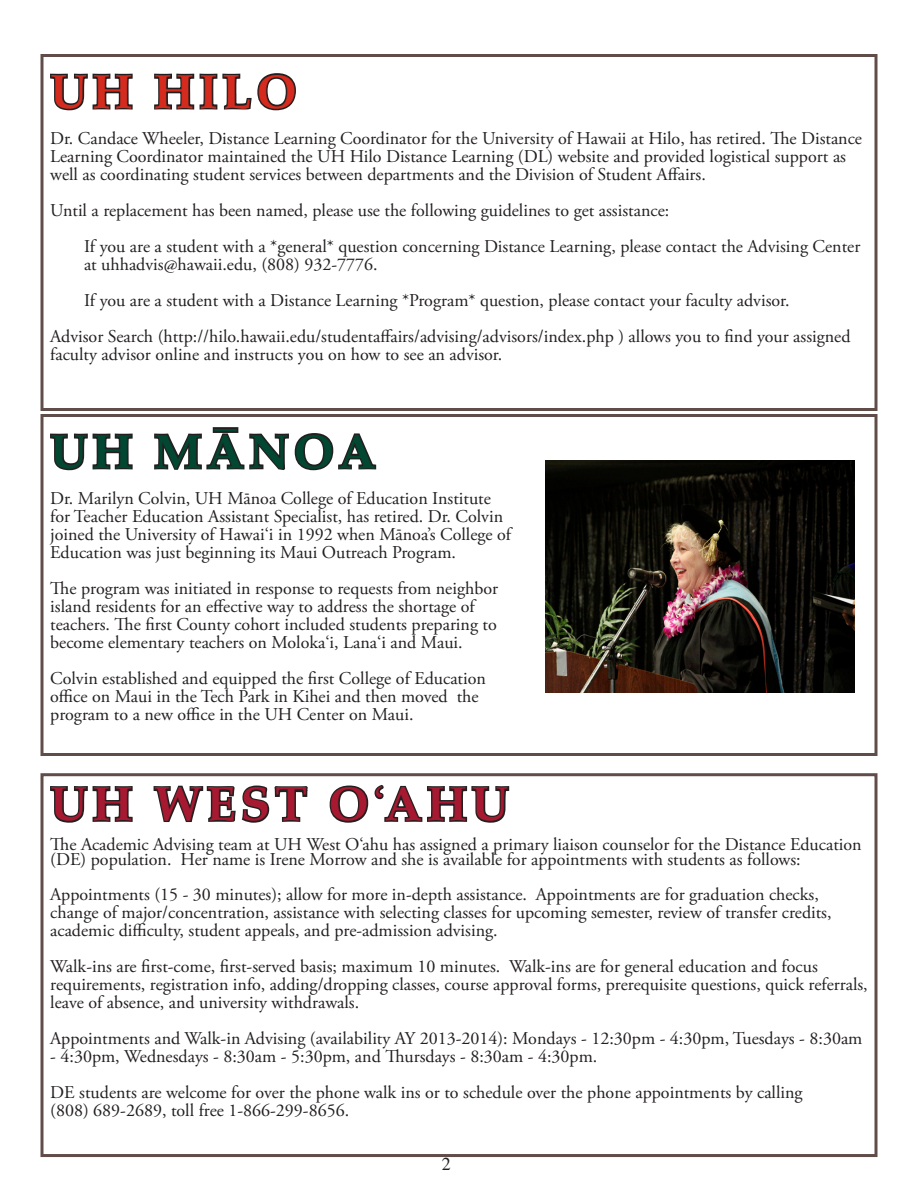
<style>
.page{position:relative;width:918px;height:1188px;background:#fff}
.page>*{position:absolute;margin:0;border:0;box-sizing:border-box;transform-origin:0 0}
.t1{font:700 48px "HI Piilani";letter-spacing:.1em;color:#a71930}
.t2{font:700 48px "HI Piilani";letter-spacing:.1em;color:#024731}
.t3{font:700 48px "HI Piilani";letter-spacing:.1em;color:#d52b1e}
.t4{font:18px/18px "Adobe Garamond Pro";color:#231f20}
.t5{font:18px "Times";color:#231f20}
.s1{font-family:"Adobe Garamond Pro";font-weight:400}
</style>
<div class="page">
<svg style="left:50px;top:786px;width:38px;height:37px"></svg>
<svg style="left:196px;top:785px;width:112px;height:38px"></svg>
<svg style="left:329px;top:785px;width:94px;height:38px"></svg>
<svg style="left:427px;top:786px;width:41px;height:36px"></svg>
<svg style="left:471px;top:786px;width:39px;height:37px"></svg>
<div style="left:40px;top:773px;width:838px;height:384px;border:3px solid #604c48"></div>
<svg style="left:50px;top:73px;width:38px;height:38px"></svg>
<svg style="left:153px;top:773px;width:43px;height:49px"></svg>
<div style="left:40px;top:54px;width:838px;height:357px;border:3px solid #604c48"></div>
<svg style="left:48px;top:407px;width:41px;height:64px"></svg>
<svg style="left:91px;top:54px;width:43px;height:1103px"></svg>
<svg style="left:153px;top:54px;width:225px;height:417px"></svg>
<div style="left:40px;top:414px;width:838px;height:342px;border:3px solid #604c48"></div>
<img style="left:545px;top:460px;width:310px;height:233px">
<p class="t3" style="left:50px;top:64px;width:248px">UH HILO</p>
<p class="t4" style="left:50px;top:130px;width:813px">Dr. Candace Wheeler, Distance Learning Coordinator for the University of Hawaii at Hilo, has retired. The Distance<br>Learning Coordinator maintained the UH Hilo Distance Learning (DL) website and provided logistical support as well as coordinating student services between departments and the Division of Student Affairs.</p>
<p class="t4" style="left:50px;top:202px;width:621px">Until a replacement has been named, please use the following guidelines to get assistance:</p>
<p class="t4" style="left:84px;top:238px;width:778px">If you are a student with a *general* question concerning Distance Learning, please contact the Advising Center at uhhadvis@hawaii.edu, (808) 932-7776.</p>
<p class="t4" style="left:84px;top:292px;width:707px">If you are a student with a Distance Learning *Program* question, please contact your faculty advisor.</p>
<p class="t4" style="left:50px;top:328px;width:802px">Advisor Search (http://hilo.hawaii.edu/studentaffairs/advising/advisors/index.php ) allows you to find your assigned faculty advisor online and instructs you on how to see an advisor.</p>
<p class="t2" style="left:50px;top:424px;width:327px">UH MÄNOA</p>
<p class="t4" style="left:50px;top:490px;width:462px">Dr. Marilyn Colvin, UH Mānoa College of Education Institute for Teacher Education Assistant Specialist, has retired. Dr. Colvin joined the University of Hawai‘i in 1992 when Mānoa’s College of Education was just beginning its Maui Outreach Program.</p>
<p class="t4" style="left:50px;top:580px;width:449px">The program was initiated in response to requests from neighbor island residents for an effective way to address the shortage of teachers. The first County cohort included students preparing to become elementary teachers on Moloka‘i, Lana‘i and Maui.</p>
<p class="t4" style="left:50px;top:670px;width:437px">Colvin established and equipped the first College of Education office on Maui in the Tech Park in Kihei and then moved the program to a new office in the UH Center on Maui.</p>
<p class="t1" style="left:50px;top:776px;width:460px">UH WEST O<span class="s1">‘</span>AHU</p>
<p class="t4" style="left:50px;top:838px;width:813px;line-height:15px">The Academic Advising team at UH West O‘ahu has assigned a primary liaison counselor for the Distance Education (DE) population. Her name is Irene Morrow and she is available for appointments with students as follows:</p>
<p class="t4" style="left:50px;top:886px;width:783px">Appointments (15 - 30 minutes); allow for more in-depth assistance. Appointments are for graduation checks, change of major/concentration, assistance with selecting classes for upcoming semester, review of transfer credits, academic difficulty, student appeals, and pre-admission advising.</p>
<p class="t4" style="left:50px;top:958px;width:819px">Walk-ins are first-come, first-served basis; maximum 10 minutes. Walk-ins are for general education and focus requirements, registration info, adding/dropping classes, course approval forms, prerequisite questions, quick referrals, leave of absence, and university withdrawals.</p>
<p class="t4" style="left:50px;top:1030px;width:814px">Appointments and Walk-in Advising (availability AY 2013-2014): Mondays - 12:30pm - 4:30pm, Tuesdays - 8:30am</p>
<p class="t4" style="left:50px;top:1048px;width:549px">- 4:30pm, Wednesdays - 8:30am - 5:30pm, and Thursdays - 8:30am - 4:30pm.</p>
<p class="t4" style="left:50px;top:1084px;width:754px">DE students are welcome for over the phone walk ins or to schedule over the phone appointments by calling (808) 689-2689, toll free 1-866-299-8656.</p>
<p class="t5" style="left:442px;top:1153px;width:10px">2</p>
</div>
